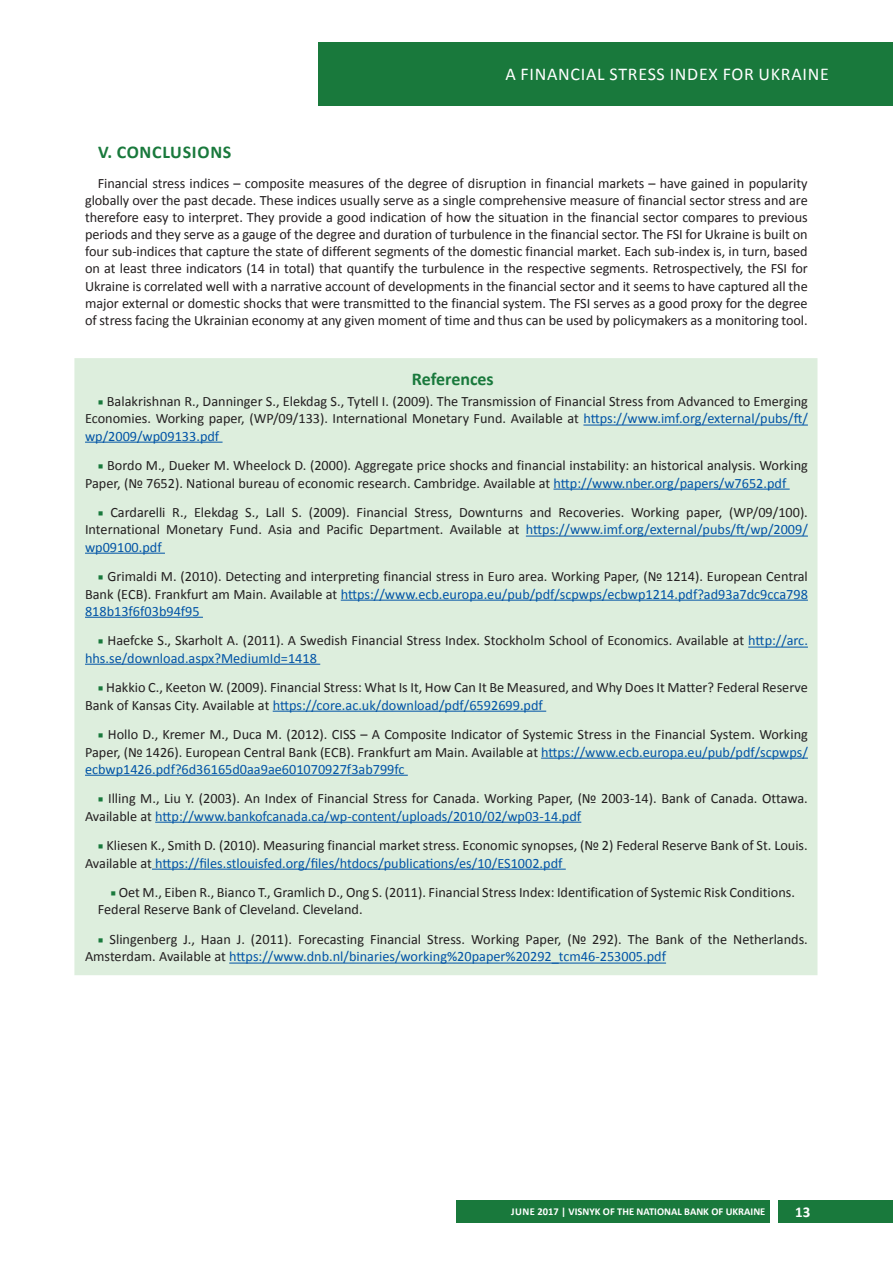
<style>
.page{position:relative;width:893px;height:1263px;background:#fff}
.page>*{position:absolute;margin:0;border:0;box-sizing:border-box;transform-origin:0 0}
.t1{font:18px "Calibri";letter-spacing:.04em;color:#fff}
.t2{font:700 18px "Calibri";letter-spacing:.03em;color:#19793c}
.t3{font:700 15px "Calibri";color:#fff}
.t4{font:14.25px/17.1px "Calibri";color:#231f20}
.t5{font:700 10.5px "Calibri";color:#fff}
.s1{font-family:"Minion Pro";color:#19793c}
.s2{color:#0154a6}
</style>
<div class="page">
<div style="left:778px;top:1200px;width:115px;height:23px;background:#19793c"></div>
<div style="left:456px;top:1200px;width:314px;height:23px;background:#19793c"></div>
<div style="left:319px;top:42px;width:574px;height:64px;background:#19793c"></div>
<div style="left:74px;top:358px;width:743px;height:617px;background:#ded"></div>
<hr style="left:583px;top:425px;width:225px;height:1px;background:#0154a6">
<hr style="left:85px;top:442px;width:138px;height:1px;background:#0154a6">
<hr style="left:553px;top:489px;width:237px;height:1px;background:#0154a6">
<hr style="left:526px;top:536px;width:282px;height:1px;background:#0154a6">
<hr style="left:85px;top:553px;width:80px;height:1px;background:#0154a6">
<hr style="left:341px;top:600px;width:467px;height:1px;background:#0154a6">
<hr style="left:85px;top:617px;width:118px;height:1px;background:#0154a6">
<hr style="left:748px;top:647px;width:60px;height:1px;background:#0154a6">
<hr style="left:85px;top:664px;width:235px;height:1px;background:#0154a6">
<hr style="left:273px;top:711px;width:273px;height:1px;background:#0154a6">
<hr style="left:541px;top:758px;width:267px;height:1px;background:#0154a6">
<hr style="left:85px;top:775px;width:323px;height:1px;background:#0154a6">
<hr style="left:155px;top:822px;width:426px;height:1px;background:#0154a6">
<hr style="left:152px;top:869px;width:414px;height:1px;background:#0154a6">
<hr style="left:229px;top:962px;width:437px;height:1px;background:#0154a6">
<p class="t1" style="left:505px;top:63px;width:325px">A FINANCIAL STRESS INDEX FOR UKRAINE</p>
<p class="t2" style="left:98px;top:141px;width:133px">V. CONCLUSIONS</p>
<p class="t4" style="left:85px;top:175px;width:724px;text-align:justify;text-indent:13px">Financial stress indices – composite measures of the degree of disruption in financial markets – have gained in popularity globally over the past decade. These indices usually serve as a single comprehensive measure of financial sector stress and are therefore easy to interpret. They provide a good indication of how the situation in the financial sector compares to previous periods and they serve as a gauge of the degree and duration of turbulence in the financial sector. The FSI for Ukraine is built on four sub-indices that capture the state of different segments of the domestic financial market. Each sub-index is, in turn, based on at least three indicators (14 in total) that quantify the turbulence in the respective segments. Retrospectively, the FSI for Ukraine is correlated well with a narrative account of developments in the financial sector and it seems to have captured all the major external or domestic shocks that were transmitted to the financial system. The FSI serves as a good proxy for the degree of stress facing the Ukrainian economy at any given moment of time and thus can be used by policymakers as a monitoring tool.</p>
<p class="t2" style="left:412px;top:367px;width:83px">REFERENCES</p>
<p class="t4" style="left:85px;top:393px;width:724px;text-align:justify;text-indent:13px"><span class="s1">■</span> Balakrishnan R., Danninger S., Elekdag S., Tytell I. (2009). The Transmission of Financial Stress from Advanced to Emerging Economies. Working paper, (WP/09/133). International Monetary Fund. Available at <span class="s2">https://www.imf.org/external/pubs/ft/ wp/2009/wp09133.pdf</span></p>
<p class="t4" style="left:85px;top:457px;width:724px;text-indent:13px"><span class="s1">■</span> Bordo M., Dueker M. Wheelock D. (2000). Aggregate price shocks and financial instability: an historical analysis. Working<br>Paper, (№ 7652). National bureau of economic research. Cambridge. Available at <span class="s2">http://www.nber.org/papers/w7652.pdf</span></p>
<p class="t4" style="left:85px;top:504px;width:724px;text-align:justify;text-indent:13px"><span class="s1">■</span> Cardarelli R., Elekdag S., Lall S. (2009). Financial Stress, Downturns and Recoveries. Working paper, (WP/09/100).<br>International Monetary Fund. Asia and Pacific Department. Available at <span class="s2">https://www.imf.org/external/pubs/ft/wp/2009/ wp09100.pdf</span></p>
<p class="t4" style="left:85px;top:568px;width:724px;text-align:justify;text-indent:13px"><span class="s1">■</span> Grimaldi M. (2010). Detecting and interpreting financial stress in Euro area. Working Paper, (№ 1214). European Central Bank (ECB). Frankfurt am Main. Available at <span class="s2">https://www.ecb.europa.eu/pub/pdf/scpwps/ecbwp1214.pdf?ad93a7dc9cca798<br>818b13f6f03b94f95</span></p>
<p class="t4" style="left:85px;top:632px;width:724px;text-indent:13px"><span class="s1">■</span> Haefcke S., Skarholt A. (2011). A Swedish Financial Stress Index. Stockholm School of Economics. Available at <span class="s2">http://arc. hhs.se/download.aspx?MediumId=1418</span></p>
<p class="t4" style="left:85px;top:679px;width:724px;text-indent:13px"><span class="s1">■</span> Hakkio C., Keeton W. (2009). Financial Stress: What Is It, How Can It Be Measured, and Why Does It Matter? Federal Reserve<br>Bank of Kansas City. Available at <span class="s2">https://core.ac.uk/download/pdf/6592699.pdf</span></p>
<p class="t4" style="left:85px;top:726px;width:724px;text-align:justify;text-indent:13px"><span class="s1">■</span> Hollo D., Kremer M., Duca M. (2012). CISS – A Composite Indicator of Systemic Stress in the Financial System. Working Paper, (№ 1426). European Central Bank (ECB). Frankfurt am Main. Available at <span class="s2">https://www.ecb.europa.eu/pub/pdf/scpwps/ ecbwp1426.pdf?6d36165d0aa9ae601070927f3ab799fc</span></p>
<p class="t4" style="left:85px;top:790px;width:724px;text-indent:13px"><span class="s1">■</span> Illing M., Liu Y. (2003). An Index of Financial Stress for Canada. Working Paper, (№ 2003-14). Bank of Canada. Ottawa.<br>Available at <span class="s2">http://www.bankofcanada.ca/wp-content/uploads/2010/02/wp03-14.pdf</span></p>
<p class="t4" style="left:85px;top:837px;width:724px;text-indent:13px"><span class="s1">■</span> Kliesen K., Smith D. (2010). Measuring financial market stress. Economic synopses, (№ 2) Federal Reserve Bank of St. Louis.<br>Available at <span class="s2">https://files.stlouisfed.org/files/htdocs/publications/es/10/ES1002.pdf</span></p>
<p class="t4" style="left:98px;top:884px;width:699px;text-indent:13px"><span class="s1">■</span> Oet M., Eiben R., Bianco T., Gramlich D., Ong S. (2011). Financial Stress Index: Identification of Systemic Risk Conditions.<br>Federal Reserve Bank of Cleveland. Cleveland.</p>
<p class="t4" style="left:85px;top:931px;width:724px;text-indent:13px"><span class="s1">■</span> Slingenberg J., Haan J. (2011). Forecasting Financial Stress. Working Paper, (№ 292). The Bank of the Netherlands.<br>Amsterdam. Available at <span class="s2">https://www.dnb.nl/binaries/working%20paper%20292_tcm46-253005.pdf</span></p>
<p class="t5" style="left:511px;top:1205px;width:249px">JUNE 2017 | VISNYK OF THE NATIONAL BANK OF UKRAINE</p>
<p class="t3" style="left:795px;top:1202px;width:17px">13</p>
</div>
